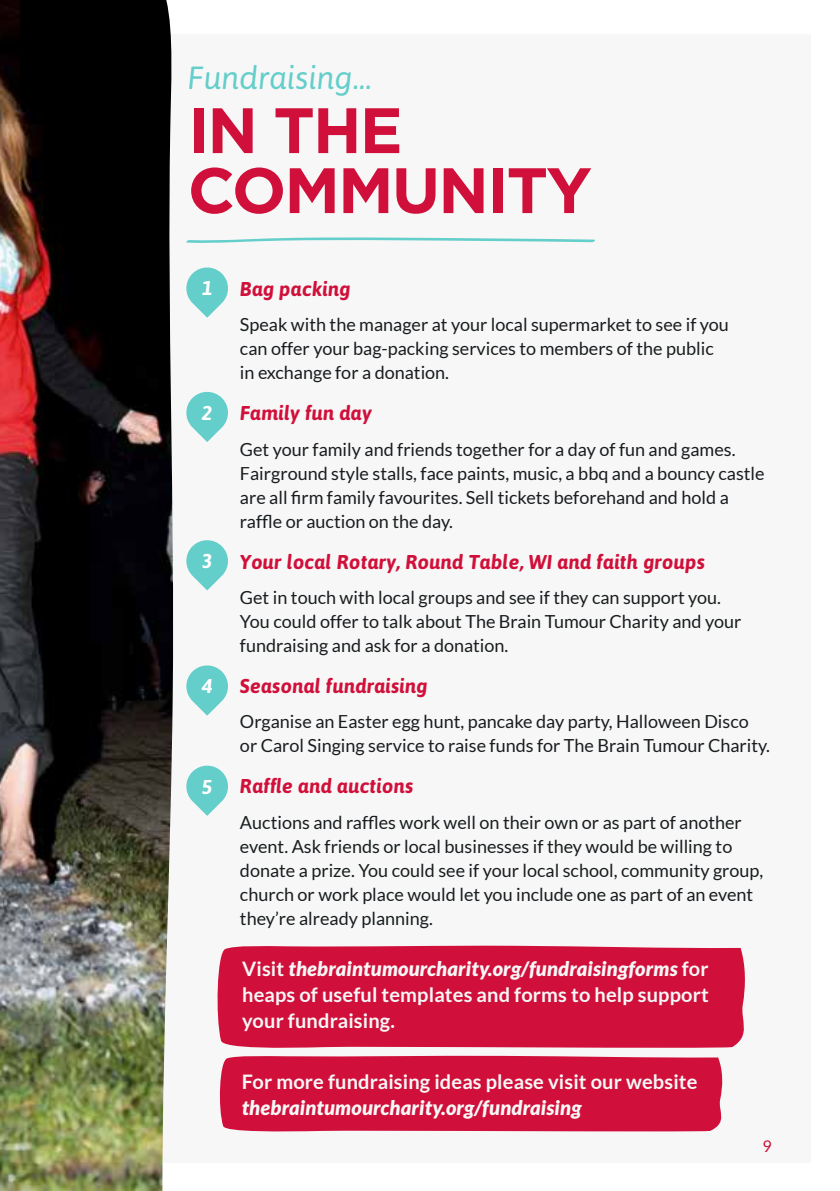
<style>
.page{position:relative;width:840px;height:1191px;background:#fff}
.page>*{position:absolute;margin:0;border:0;box-sizing:border-box;transform-origin:0 0}
.t1{font:700 64px/60px "Gotham";letter-spacing:-.03em;color:#d0103a}
.t2{font:italic 32px "Asap";color:#63ceca}
.t3{font:700 20px/26px "Lato";letter-spacing:.005em;color:#f7f7f7;text-align:justify}
.t4{font:italic 700 20px "Asap";letter-spacing:.01em;color:#d0103a}
.t5{font:italic 900 20px "Lato";letter-spacing:.01em;color:#f7f7f7}
.t6{font:italic 700 20px "Asap";color:#fff}
.t7{font:18px/24px "Lato";color:#191d1f}
.t8{font:16px "Lato";color:#d0103a}
.s1{font-weight:900;font-style:italic}
</style>
<div class="page">
<div style="left:30px;top:34px;width:779px;height:1128px;background:#f7f7f7"></div>
<svg style="left:186px;top:392px;width:42px;height:50px"></svg>
<div style="left:202px;top:401px;width:10px;height:20px;background:#63ceca"></div>
<svg style="left:186px;top:540px;width:42px;height:50px"></svg>
<div style="left:202px;top:549px;width:10px;height:20px;background:#63ceca"></div>
<svg style="left:186px;top:665px;width:42px;height:50px"></svg>
<div style="left:202px;top:674px;width:10px;height:20px;background:#63ceca"></div>
<svg style="left:186px;top:765px;width:42px;height:50px"></svg>
<div style="left:202px;top:775px;width:10px;height:20px;background:#63ceca"></div>
<svg style="left:186px;top:267px;width:42px;height:50px"></svg>
<div style="left:202px;top:277px;width:10px;height:20px;background:#63ceca"></div>
<svg style="left:186px;top:237px;width:409px;height:6px"></svg>
<div style="left:217px;top:945px;width:528px;height:103px;background:#d0103a"></div>
<div style="left:219px;top:1055px;width:504px;height:77px;background:#d0103a"></div>
<img style="left:0;top:0;width:174px;height:1191px">
<h2 class="t2" style="left:188px;top:59px;width:185px">Fundraising...</h2>
<h1 class="t1" style="left:188px;top:99px;width:243px">IN THE<br>COMMUNIT</h1>
<h1 class="t1" style="left:546px;top:159px;width:47px">Y</h1>
<p class="t6" style="left:202px;top:277px;width:12px">1</p>
<p class="t6" style="left:202px;top:401px;width:12px">2</p>
<p class="t6" style="left:202px;top:549px;width:12px">3</p>
<p class="t6" style="left:202px;top:674px;width:12px">4</p>
<p class="t6" style="left:202px;top:775px;width:12px">5</p>
<p class="t4" style="left:240px;top:277px;width:112px">Bag packing</p>
<p class="t7" style="left:240px;top:313px;width:490px">Speak with the manager at your local supermarket to see if you can offer your bag-packing services to members of the public in exchange for a donation.</p>
<p class="t4" style="left:240px;top:401px;width:133px">Family fun day</p>
<p class="t7" style="left:240px;top:437px;width:526px">Get your family and friends together for a day of fun and games.<br>Fairground style stalls, face paints, music, a bbq and a bouncy castle are all firm family favourites. Sell tickets beforehand and hold a raffle or auction on the day.</p>
<p class="t4" style="left:240px;top:550px;width:466px">Your local Rotary, Round Table, WI and faith groups</p>
<p class="t7" style="left:240px;top:585px;width:502px">Get in touch with local groups and see if they can support you.<br>You could offer to talk about The Brain Tumour Charity and your fundraising and ask for a donation.</p>
<p class="t4" style="left:240px;top:674px;width:189px">Seasonal fundraising</p>
<p class="t7" style="left:240px;top:710px;width:531px">Organise an Easter egg hunt, pancake day party, Halloween Disco or Carol Singing service to raise funds for The Brain Tumour Charity.</p>
<p class="t4" style="left:240px;top:775px;width:175px">Raffle and auctions</p>
<p class="t7" style="left:240px;top:810px;width:524px">Auctions and raffles work well on their own or as part of another event. Ask friends or local businesses if they would be willing to donate a prize. You could see if your local school, community group, church or work place would let you include one as part of an event they’re already planning.</p>
<p class="t3" style="left:242px;top:955px;width:468px">Visit <span class="s1">thebraintumourcharity.org/fundraisingforms</span> for heaps of useful templates and forms to help support your fundraising.</p>
<p class="t3" style="left:242px;top:1068px;width:457px">For more fundraising ideas please visit our website</p>
<p class="t5" style="left:242px;top:1095px;width:341px">thebraintumourcharity.org/fundraising</p>
<p class="t8" style="left:762px;top:1136px;width:11px">9</p>
</div>
